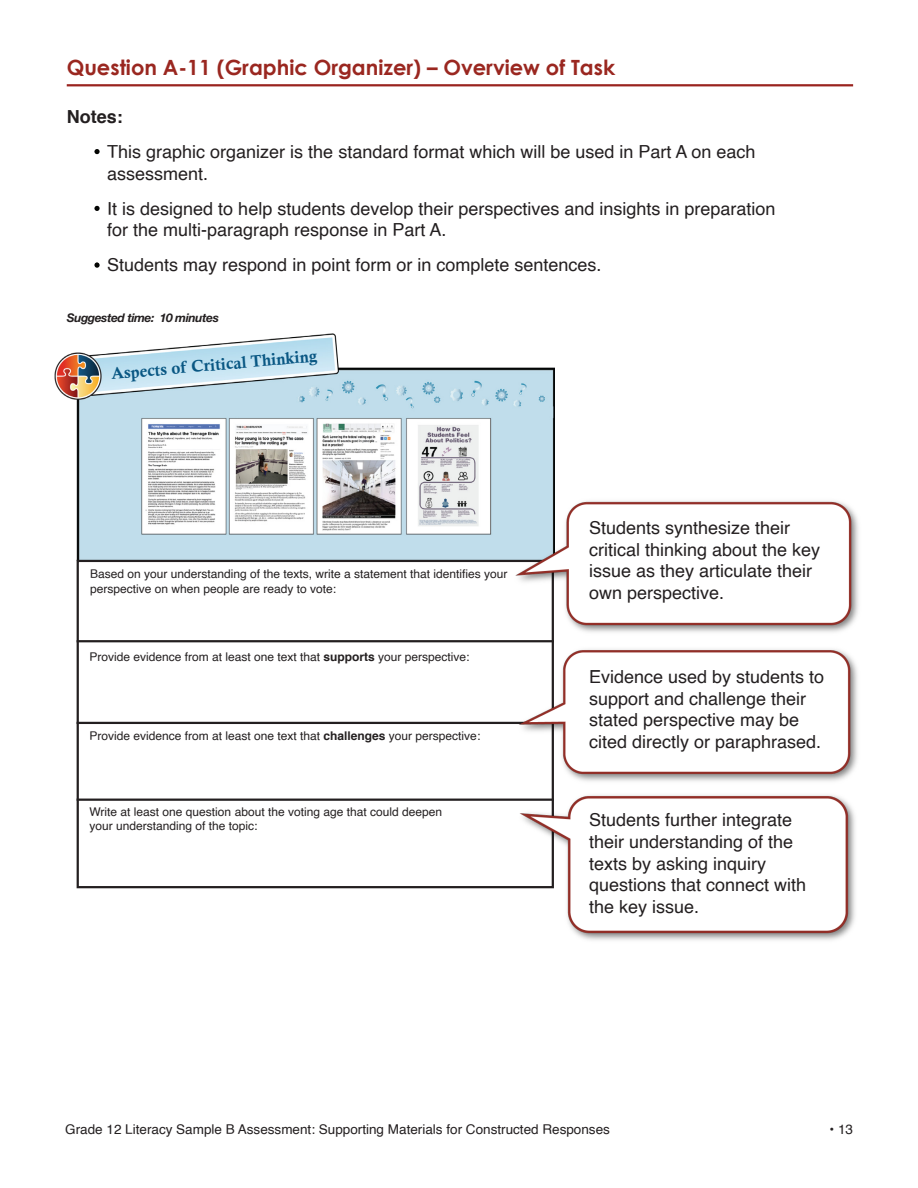
<style>
.page{position:relative;width:918px;height:1188px;background:#fff}
.page>*{position:absolute;margin:0;border:0;box-sizing:border-box;transform-origin:0 0}
.t1{font:700 21px "Century Gothic";color:#9a2720}
.helvetica-12pt-body{font:18px/21.6px "Helvetica";color:#231f20}
.helvetica-12pt-body-2{font:700 18px "Helvetica";color:#231f20}
.t2{font:16.5px "Calis MT Bol";color:#095783}
.t3{font:13.5px "Helvetica";color:#231f20}
.helvetica-12pt-body-3{font:12px/14.4px "Helvetica";color:#231f20}
.t4{font:italic 700 12px "Helvetica Neue";letter-spacing:-.035em;color:#231f20}
.s1{font-weight:700}
</style>
<div class="page">
<hr style="left:67px;top:84px;width:786px;height:2px;background:#9a241f">
<img style="left:54px;top:334px;width:500px;height:227px">
<div style="left:77px;top:560px;width:477px;height:328px;border:2px solid #231f20"></div>
<hr style="left:77px;top:640px;width:477px;height:2px;background:#231f20">
<hr style="left:77px;top:799px;width:477px;height:2px;background:#231f20">
<hr style="left:77px;top:722px;width:477px;height:2px;background:#231f20">
<img style="left:509px;top:495px;width:350px;height:142px">
<img style="left:512px;top:643px;width:346px;height:144px">
<img style="left:514px;top:789px;width:341px;height:151px">
<svg style="left:94px;top:149px;width:6px;height:5px"></svg>
<svg style="left:94px;top:206px;width:6px;height:5px"></svg>
<svg style="left:94px;top:263px;width:6px;height:5px"></svg>
<p class="t1" style="left:67px;top:51px;width:550px">Question A-11 (Graphic Organizer) – Overview of Task</p>
<p class="helvetica-12pt-body-2" style="left:67px;top:105px;width:57px">Notes:</p>
<p class="helvetica-12pt-body" style="left:107px;top:141px;width:650px;text-indent:-14px">• This graphic organizer is the standard format which will be used in Part A on each assessment.</p>
<p class="helvetica-12pt-body" style="left:107px;top:198px;width:670px;text-indent:-14px">• It is designed to help students develop their perspectives and insights in preparation for the multi-paragraph response in Part A.</p>
<p class="helvetica-12pt-body" style="left:94px;top:255px;width:509px">• Students may respond in point form or in complete sentences.</p>
<p class="t4" style="left:67px;top:310px;width:154px">Suggested time: 10 minutes</p>
<p class="t2" style="left:110px;top:364px;width:208px;rotate:-5deg">Aspects of Critical Thinking</p>
<p class="helvetica-12pt-body-3" style="left:90px;top:567px;width:419px">Based on your understanding of the texts, write a statement that identifies your perspective on when people are ready to vote:</p>
<p class="helvetica-12pt-body-3" style="left:89px;top:650px;width:382px">Provide evidence from at least one text that <span class="s1">supports</span> your perspective:</p>
<p class="helvetica-12pt-body-3" style="left:89px;top:729px;width:392px">Provide evidence from at least one text that <span class="s1">challenges</span> your perspective:</p>
<p class="helvetica-12pt-body-3" style="left:89px;top:805px;width:354px">Write at least one question about the voting age that could deepen your understanding of the topic:</p>
<p class="helvetica-12pt-body" style="left:589px;top:518px;width:233px">Students synthesize their critical thinking about the key issue as they articulate their own perspective.</p>
<p class="helvetica-12pt-body" style="left:589px;top:667px;width:237px">Evidence used by students to support and challenge their stated perspective may be cited directly or paraphrased.</p>
<p class="helvetica-12pt-body" style="left:589px;top:810px;width:219px">Students further integrate their understanding of the texts by asking inquiry questions that connect with the key issue.</p>
<p class="t3" style="left:65px;top:1119px;width:546px">Grade 12 Literacy Sample B Assessment: Supporting Materials for Constructed Responses</p>
<p class="t3" style="left:830px;top:1119px;width:25px">• 13</p>
</div>
